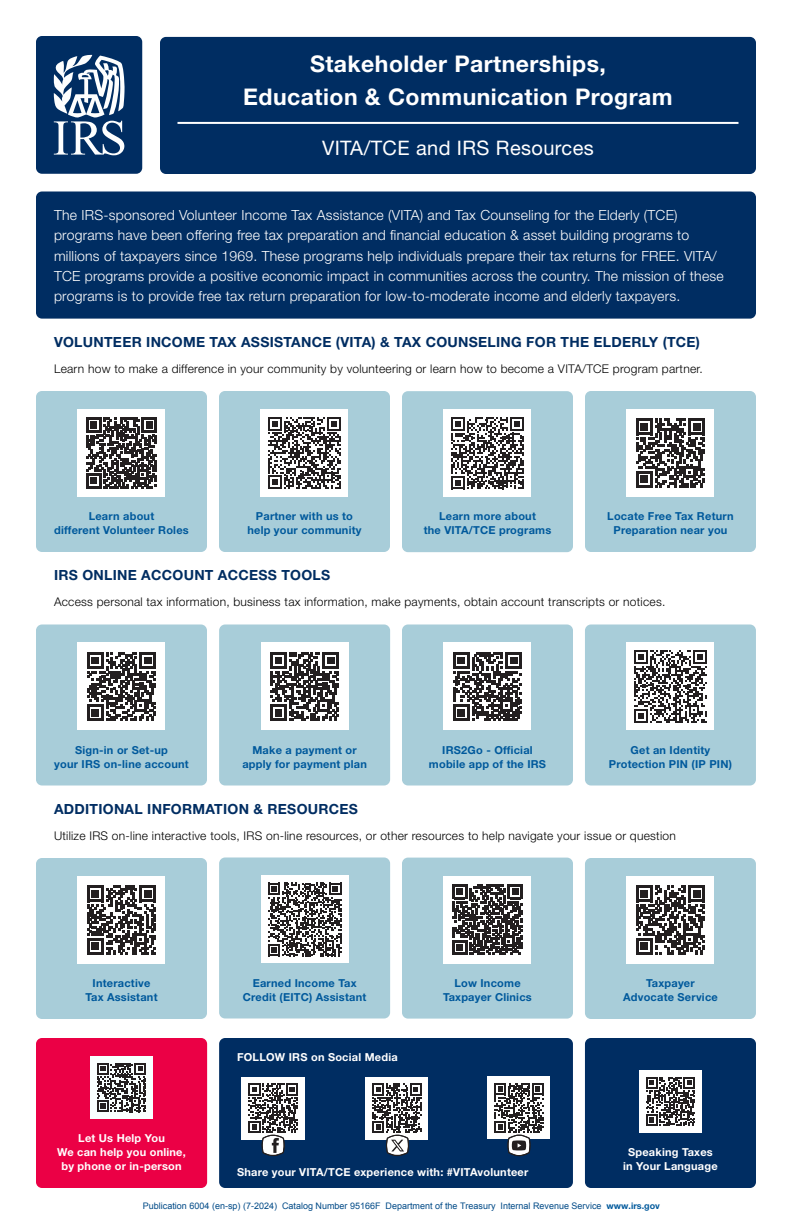
<style>
.page{position:relative;width:792px;height:1224px;background:#fff}
.page>*{position:absolute;margin:0;border:0;box-sizing:border-box;transform-origin:0 0}
.H1__Title{font:700 23px/33px "Helvetica Neue LT Std";letter-spacing:.02em;color:#fff;text-align:center}
.H2__Sub-title{font:20px "Helvetica Neue LT Std";letter-spacing:.02em;color:#fff}
.P__Body{font:300 14px/20px "Helvetica Neue LT Std";letter-spacing:.015em;color:#fff}
.H5__QR_Code_Sections{font:700 14px "Helvetica Neue LT Std";letter-spacing:.02em;color:#002d62}
.P__Body_Black{font:300 12px "Helvetica Neue LT Std";letter-spacing:.02em;color:#000}
.H4__Link_Titles{font:700 11px/14px "Helvetica Neue LT Std";letter-spacing:.02em;color:#00599c;text-align:center}
.H4__Link_Titles_White{font:700 11px/14px "Helvetica Neue LT Std";letter-spacing:.02em;color:#fff;text-align:center}
.H5__Bottom_Section{font:700 11px "Helvetica Neue LT Std";letter-spacing:.02em;color:#fff}
.t1{font:9px "Arial";color:#004a87}
.s1{font-family:"Helvetica Neue LT Std";font-weight:700;color:#00599c}
</style>
<div class="page">
<div style="left:219px;top:1038px;width:354px;height:150px;background:#002d62;border-radius:6px"></div>
<div style="left:36px;top:36px;width:106px;height:138px;background:#002d62;border-radius:6px"></div>
<div style="left:160px;top:37px;width:596px;height:137px;background:#002d62;border-radius:6px"></div>
<div style="left:36px;top:192px;width:720px;height:127px;background:#002d62;border-radius:6px"></div>
<svg style="left:54px;top:55px;width:71px;height:100px"></svg>
<hr style="left:178px;top:122px;width:560px;height:2px;background:#fff">
<div style="left:36px;top:391px;width:171px;height:161px;background:#a8cdd9;border-radius:6px"></div>
<div style="left:78px;top:409px;width:88px;height:88px;background:#fff"></div>
<svg style="left:86px;top:418px;width:71px;height:70px"></svg>
<div style="left:219px;top:391px;width:171px;height:161px;background:#a8cdd9;border-radius:6px"></div>
<div style="left:260px;top:409px;width:88px;height:88px;background:#fff"></div>
<svg style="left:268px;top:417px;width:73px;height:72px"></svg>
<div style="left:402px;top:391px;width:171px;height:161px;background:#a8cdd9;border-radius:6px"></div>
<div style="left:444px;top:409px;width:88px;height:88px;background:#fff"></div>
<svg style="left:451px;top:417px;width:73px;height:72px"></svg>
<div style="left:585px;top:391px;width:171px;height:161px;background:#a8cdd9;border-radius:6px"></div>
<div style="left:626px;top:409px;width:88px;height:88px;background:#fff"></div>
<svg style="left:636px;top:419px;width:69px;height:68px"></svg>
<div style="left:36px;top:624px;width:171px;height:162px;background:#a8cdd9;border-radius:6px"></div>
<div style="left:78px;top:642px;width:88px;height:88px;background:#fff"></div>
<svg style="left:87px;top:652px;width:69px;height:69px"></svg>
<div style="left:219px;top:624px;width:171px;height:162px;background:#a8cdd9;border-radius:6px"></div>
<div style="left:261px;top:642px;width:88px;height:88px;background:#fff"></div>
<svg style="left:270px;top:652px;width:69px;height:69px"></svg>
<div style="left:402px;top:624px;width:171px;height:162px;background:#a8cdd9;border-radius:6px"></div>
<div style="left:444px;top:642px;width:88px;height:88px;background:#fff"></div>
<svg style="left:453px;top:652px;width:69px;height:69px"></svg>
<div style="left:585px;top:624px;width:171px;height:162px;background:#a8cdd9;border-radius:6px"></div>
<div style="left:626px;top:642px;width:88px;height:88px;background:#fff"></div>
<svg style="left:634px;top:650px;width:73px;height:73px"></svg>
<div style="left:36px;top:858px;width:171px;height:161px;background:#a8cdd9;border-radius:6px"></div>
<div style="left:78px;top:876px;width:88px;height:88px;background:#fff"></div>
<svg style="left:87px;top:886px;width:69px;height:68px"></svg>
<div style="left:219px;top:858px;width:171px;height:160px;background:#a8cdd9;border-radius:6px"></div>
<div style="left:261px;top:876px;width:88px;height:88px;background:#fff"></div>
<svg style="left:268px;top:883px;width:73px;height:73px"></svg>
<div style="left:402px;top:858px;width:171px;height:161px;background:#a8cdd9;border-radius:6px"></div>
<div style="left:444px;top:876px;width:88px;height:88px;background:#fff"></div>
<svg style="left:452px;top:884px;width:71px;height:71px"></svg>
<div style="left:585px;top:858px;width:171px;height:161px;background:#a8cdd9;border-radius:6px"></div>
<div style="left:626px;top:876px;width:88px;height:88px;background:#fff"></div>
<svg style="left:636px;top:886px;width:69px;height:68px"></svg>
<div style="left:36px;top:1038px;width:171px;height:150px;background:#eb0045;border-radius:6px"></div>
<div style="left:90px;top:1056px;width:63px;height:63px;background:#f9ffff"></div>
<svg style="left:97px;top:1063px;width:49px;height:49px"></svg>
<div style="left:242px;top:1077px;width:63px;height:63px;background:#fff"></div>
<div style="left:366px;top:1077px;width:62px;height:63px;background:#fff"></div>
<div style="left:488px;top:1076px;width:62px;height:63px;background:#fff"></div>
<div style="left:585px;top:1038px;width:171px;height:150px;background:#002d62;border-radius:6px"></div>
<div style="left:639px;top:1070px;width:63px;height:63px;background:#fff"></div>
<svg style="left:646px;top:1077px;width:49px;height:49px"></svg>
<svg style="left:249px;top:1084px;width:49px;height:72px"></svg>
<svg style="left:372px;top:1084px;width:50px;height:72px"></svg>
<svg style="left:494px;top:1083px;width:50px;height:73px"></svg>
<h1 class="H1__Title" style="left:243px;top:47px;width:431px">Stakeholder Partnerships,<br>Education &amp; Communication Program</h1>
<p class="H2__Sub-title" style="left:322px;top:136px;width:273px">VITA/TCE and IRS Resources</p>
<p class="P__Body" style="left:54px;top:205px;width:671px">The IRS-sponsored Volunteer Income Tax Assistance (VITA) and Tax Counseling for the Elderly (TCE) programs have been offering free tax preparation and financial education &amp; asset building programs to millions of taxpayers since 1969. These programs help individuals prepare their tax returns for FREE. VITA/ TCE programs provide a positive economic impact in communities across the country. The mission of these programs is to provide free tax return preparation for low-to-moderate income and elderly taxpayers.</p>
<h2 class="H5__QR_Code_Sections" style="left:54px;top:333px;width:648px">VOLUNTEER INCOME TAX ASSISTANCE (VITA) &amp; TAX COUNSELING FOR THE ELDERLY (TCE)</h2>
<p class="P__Body_Black" style="left:54px;top:361px;width:650px">Learn how to make a difference in your community by volunteering or learn how to become a VITA/TCE program partner.</p>
<p class="H4__Link_Titles" style="left:54px;top:509px;width:136px">Learn about<br>different Volunteer Roles</p>
<p class="H4__Link_Titles" style="left:247px;top:509px;width:116px">Partner with us to help your community</p>
<p class="H4__Link_Titles" style="left:424px;top:509px;width:129px">Learn more about<br>the VITA/TCE programs</p>
<p class="H4__Link_Titles" style="left:607px;top:509px;width:128px">Locate Free Tax Return<br>Preparation near you</p>
<h2 class="H5__QR_Code_Sections" style="left:54px;top:567px;width:278px">IRS ONLINE ACCOUNT ACCESS TOOLS</h2>
<p class="P__Body_Black" style="left:54px;top:595px;width:613px">Access personal tax information, business tax information, make payments, obtain account transcripts or notices.</p>
<p class="H4__Link_Titles" style="left:54px;top:742px;width:136px">Sign-in or Set-up<br>your IRS on-line account</p>
<p class="H4__Link_Titles" style="left:242px;top:742px;width:126px">Make a payment or apply for payment plan</p>
<p class="H4__Link_Titles" style="left:429px;top:742px;width:119px">IRS2Go - Official mobile app of the IRS</p>
<p class="H4__Link_Titles" style="left:609px;top:742px;width:125px">Get an Identity<br>Protection PIN (IP PIN)</p>
<h2 class="H5__QR_Code_Sections" style="left:54px;top:800px;width:305px">ADDITIONAL INFORMATION &amp; RESOURCES</h2>
<p class="P__Body_Black" style="left:54px;top:828px;width:623px">Utilize IRS on-line interactive tools, IRS on-line resources, or other resources to help navigate your issue or question</p>
<p class="H4__Link_Titles" style="left:85px;top:976px;width:74px">Interactive<br>Tax Assistant</p>
<p class="H4__Link_Titles" style="left:243px;top:975px;width:125px">Earned Income Tax<br>Credit (EITC) Assistant</p>
<p class="H4__Link_Titles" style="left:443px;top:975px;width:90px">Low Income<br>Taxpayer Clinics</p>
<p class="H4__Link_Titles" style="left:623px;top:976px;width:96px">Taxpayer<br>Advocate Service</p>
<h5 class="H5__Bottom_Section" style="left:237px;top:1050px;width:162px">FOLLOW IRS on Social Media</h5>
<p class="H4__Link_Titles_White" style="left:57px;top:1131px;width:130px">Let Us Help You<br>We can help you online, by phone or in-person</p>
<p class="H4__Link_Titles_White" style="left:623px;top:1145px;width:96px">Speaking Taxes in Your Language</p>
<p class="t1" style="left:143px;top:1200px;width:518px">Publication 6004 (en-sp) (7-2024) Catalog Number 95166F Department of the Treasury Internal Revenue Service <span class="s1">www.irs.gov</span></p>
<h5 class="H5__Bottom_Section" style="left:237px;top:1165px;width:293px">Share your VITA/TCE experience with: #VITAvolunteer</h5>
</div>
